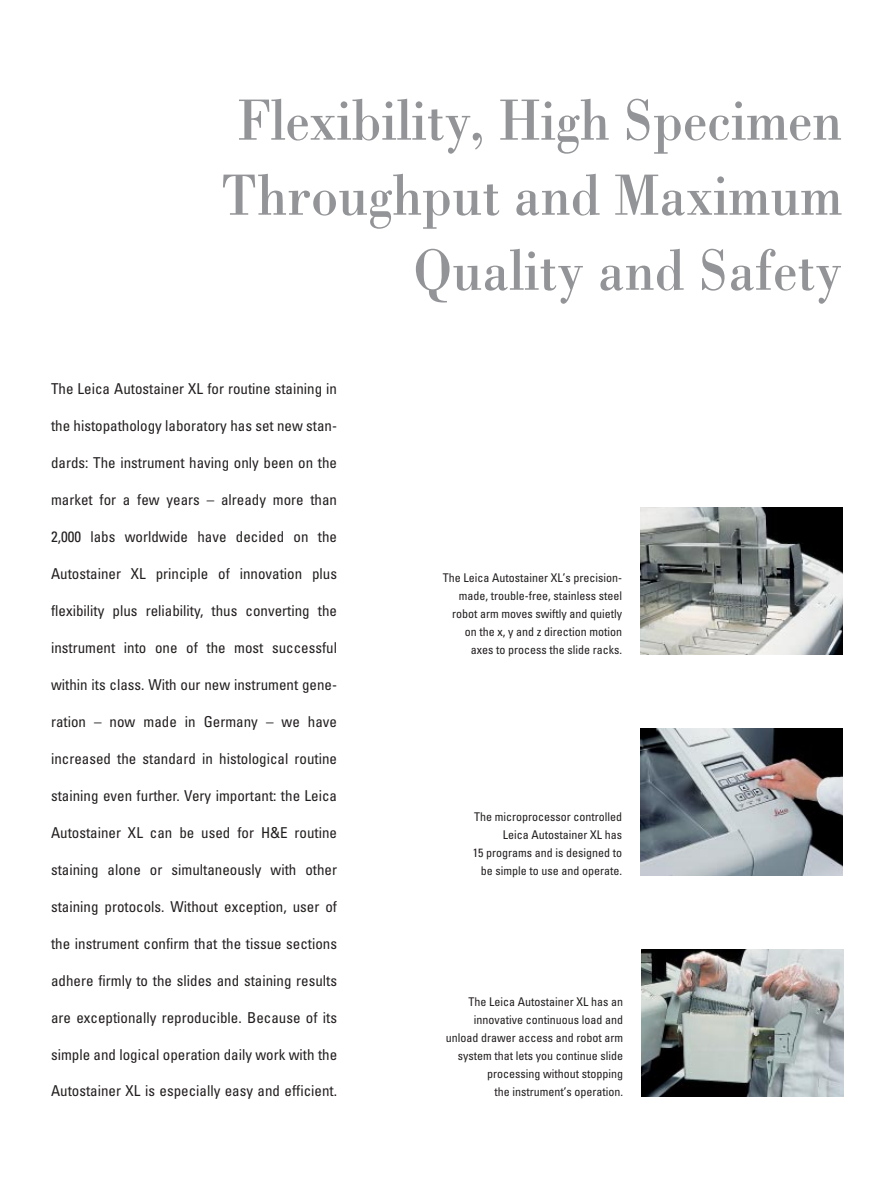
<style>
.page{position:relative;width:893px;height:1190px;background:#fff}
.page>*{position:absolute;margin:0;border:0;box-sizing:border-box;transform-origin:0 0}
.t1{font:60px/75px "Leicana";color:#939497;text-align:right}
.t2{font:condensed 15px "Univers";color:#231f1f}
.t3{font:condensed 12px/18px "Univers";color:#231f1f;text-align:right}
</style>
<div class="page">
<img style="left:640px;top:507px;width:202px;height:147px">
<img style="left:640px;top:728px;width:202px;height:147px">
<img style="left:641px;top:949px;width:202px;height:147px">
<h1 class="t1" style="left:221px;top:89px;width:622px">Flexibility, High Specimen<br>Throughput and Maximum<br>Quality and Safety</h1>
<p class="t2" style="left:51px;top:383px;width:287px">The Leica Autostainer XL for routine staining in</p>
<p class="t2" style="left:51px;top:420px;width:287px">the histopathology laboratory has set new stan-</p>
<p class="t2" style="left:51px;top:457px;width:287px">dards: The instrument having only been on the</p>
<p class="t2" style="left:51px;top:494px;width:287px">market for a few years – already more than</p>
<p class="t2" style="left:51px;top:531px;width:287px">2,000 labs worldwide have decided on the</p>
<p class="t2" style="left:51px;top:568px;width:287px">Autostainer XL principle of innovation plus</p>
<p class="t2" style="left:51px;top:605px;width:287px">flexibility plus reliability, thus converting the</p>
<p class="t2" style="left:51px;top:642px;width:287px">instrument into one of the most successful</p>
<p class="t2" style="left:51px;top:678px;width:287px">within its class. With our new instrument gene-</p>
<p class="t2" style="left:51px;top:715px;width:287px">ration – now made in Germany – we have</p>
<p class="t2" style="left:51px;top:752px;width:287px">increased the standard in histological routine</p>
<p class="t2" style="left:51px;top:789px;width:287px">staining even further. Very important: the Leica</p>
<p class="t2" style="left:51px;top:826px;width:287px">Autostainer XL can be used for H&amp;E routine</p>
<p class="t2" style="left:51px;top:863px;width:287px">staining alone or simultaneously with other</p>
<p class="t2" style="left:51px;top:900px;width:287px">staining protocols. Without exception, user of</p>
<p class="t2" style="left:51px;top:937px;width:287px">the instrument confirm that the tissue sections</p>
<p class="t2" style="left:51px;top:974px;width:287px">adhere firmly to the slides and staining results</p>
<p class="t2" style="left:51px;top:1011px;width:287px">are exceptionally reproducible. Because of its</p>
<p class="t2" style="left:51px;top:1048px;width:287px">simple and logical operation daily work with the</p>
<p class="t2" style="left:51px;top:1085px;width:287px">Autostainer XL is especially easy and efficient.</p>
<p class="t3" style="left:443px;top:570px;width:181px">The Leica Autostainer XL’s precision&shy;made, trouble-free, stainless steel robot arm moves swiftly and quietly on the x, y and z direction motion axes to process the slide racks.</p>
<p class="t3" style="left:473px;top:809px;width:151px">The microprocessor controlled<br>Leica Autostainer XL has<br>15 programs and is designed to be simple to use and operate.</p>
<p class="t3" style="left:446px;top:994px;width:179px">The Leica Autostainer XL has an innovative continuous load and unload drawer access and robot arm system that lets you continue slide processing without stopping<br>the instrument’s operation.</p>
</div>
